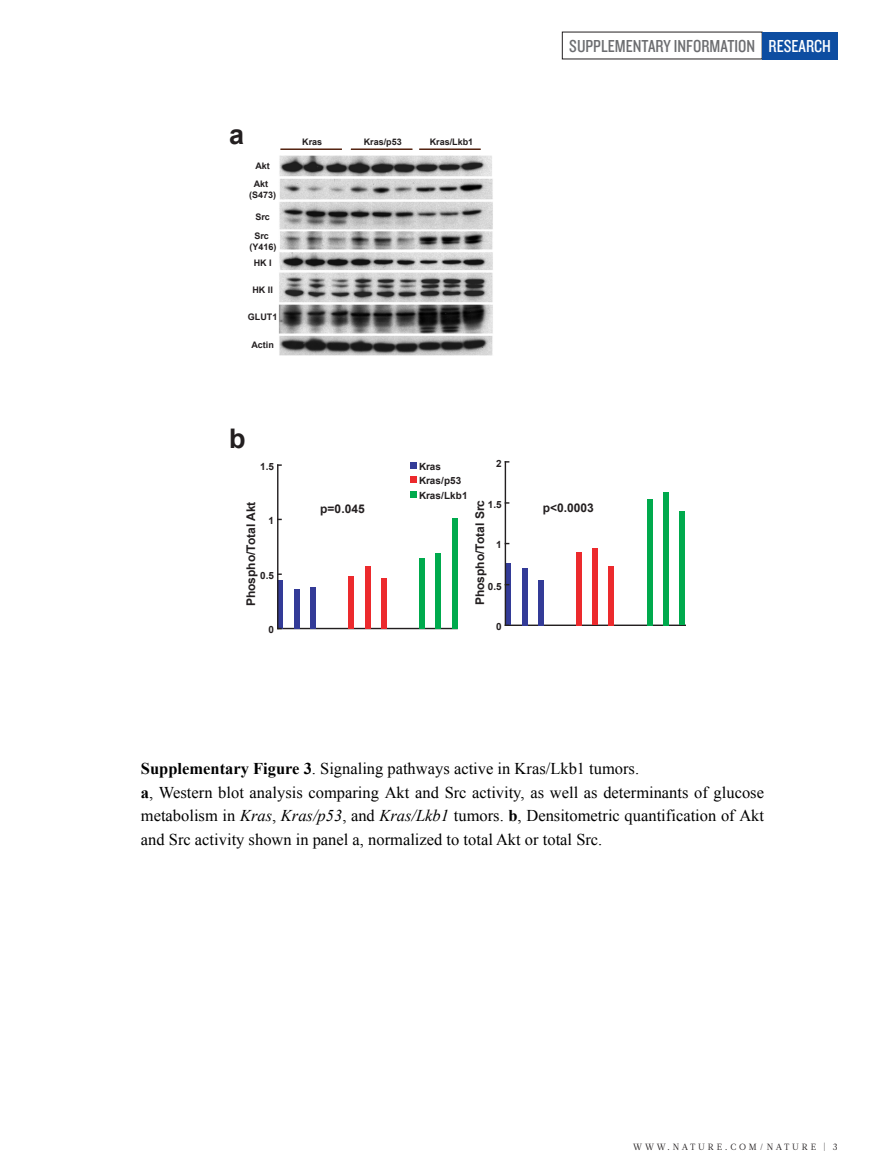
<style>
.page{position:relative;width:893px;height:1174px;background:#fff}
.page>*{position:absolute;margin:0;border:0;box-sizing:border-box;transform-origin:0 0}
.t1{font:700 27px "Arial";color:#231f20}
.t2{font:18px "Knockout 29 Junior Ltweight";color:#6c6d70}
.t3{font:18px "Knockout 29 Junior Ltweight";color:#fff}
.t4{font:16.5px/23.4px "Times New Roman";color:#000}
.t5{font:700 12px "Arial";color:#231f20}
.t6{font:700 9.9px/14.1px "Arial";letter-spacing:.01em;color:#231f20}
.t7{font:700 9px/10.5px "Arial";color:#231f20;text-align:center}
.t8{font:9px "Glosa Math";letter-spacing:.315em;color:#231f20}
.s1{font-weight:700}
.s2{font-style:italic}
</style>
<div class="page">
<div style="left:762px;top:32px;width:76px;height:27px;background:#0d4da1"></div>
<img style="left:279px;top:156px;width:214px;height:199px">
<hr style="left:280px;top:148px;width:62px;height:2px;background:#542411">
<hr style="left:351px;top:148px;width:61px;height:2px;background:#542411">
<hr style="left:419px;top:148px;width:62px;height:2px;background:#542411">
<hr style="left:278px;top:628px;width:180px;height:1px;background:#231f20">
<div style="left:278px;top:580px;width:5px;height:48px;background:#333b97"></div>
<div style="left:294px;top:589px;width:5px;height:39px;background:#333b97"></div>
<div style="left:310px;top:587px;width:6px;height:41px;background:#333b97"></div>
<div style="left:349px;top:576px;width:5px;height:52px;background:#ec2a2d"></div>
<div style="left:365px;top:566px;width:5px;height:62px;background:#ec2a2d"></div>
<div style="left:381px;top:578px;width:5px;height:50px;background:#ec2a2d"></div>
<div style="left:419px;top:557px;width:6px;height:71px;background:#00aa4d"></div>
<div style="left:436px;top:553px;width:5px;height:75px;background:#00aa4d"></div>
<div style="left:452px;top:518px;width:5px;height:110px;background:#00aa4d"></div>
<hr style="left:277px;top:465px;width:1px;height:163px;background:#231f20">
<hr style="left:505px;top:624px;width:180px;height:2px;background:#231f20">
<svg style="left:506px;top:563px;width:5px;height:62px"></svg>
<div style="left:522px;top:568px;width:5px;height:57px;background:#333b97"></div>
<div style="left:538px;top:580px;width:5px;height:45px;background:#333b97"></div>
<div style="left:576px;top:552px;width:5px;height:73px;background:#ec2a2d"></div>
<div style="left:592px;top:548px;width:6px;height:77px;background:#ec2a2d"></div>
<div style="left:609px;top:566px;width:5px;height:59px;background:#ec2a2d"></div>
<div style="left:647px;top:499px;width:5px;height:126px;background:#00aa4d"></div>
<div style="left:663px;top:492px;width:5px;height:133px;background:#00aa4d"></div>
<div style="left:680px;top:511px;width:5px;height:114px;background:#00aa4d"></div>
<hr style="left:505px;top:462px;width:1px;height:163px;background:#231f20">
<div style="left:410px;top:462px;width:7px;height:7px;background:#333b97"></div>
<div style="left:410px;top:476px;width:7px;height:7px;background:#ec2a2d"></div>
<div style="left:410px;top:491px;width:7px;height:6px;background:#00aa4d"></div>
<p class="t1" style="left:229px;top:116px;width:17px">a</p>
<p class="t7" style="left:302px;top:137px;width:22px">Kras</p>
<p class="t7" style="left:364px;top:137px;width:40px">Kras/p53</p>
<p class="t7" style="left:430px;top:137px;width:45px">Kras/Lkb1</p>
<p class="t7" style="left:255px;top:161px;width:16px">Akt</p>
<p class="t7" style="left:249px;top:179px;width:29px">Akt (S473)</p>
<p class="t7" style="left:254px;top:207px;width:17px;line-height:19.5px;text-align:left">Src<br>Src</p>
<p class="t7" style="left:249px;top:239px;width:29px;line-height:16.2px">(Y416)<br>HK I</p>
<p class="t7" style="left:252px;top:284px;width:22px">HK II</p>
<p class="t7" style="left:248px;top:311px;width:31px">GLUT1</p>
<p class="t7" style="left:251px;top:340px;width:24px">Actin</p>
<p class="t1" style="left:229px;top:420px;width:18px">b</p>
<p class="t6" style="left:260px;top:460px;width:16px">1.5</p>
<p class="t5" style="left:243px;top:606px;width:106px;rotate:-90deg">Phospho/Total Akt</p>
<p class="t6" style="left:269px;top:514px;width:7px">1</p>
<p class="t6" style="left:260px;top:569px;width:16px">0.5</p>
<p class="t6" style="left:269px;top:623px;width:7px">0</p>
<p class="t5" style="left:320px;top:501px;width:46px">p=0.045</p>
<p class="t6" style="left:419px;top:460px;width:50px">Kras<br>Kras/p53<br>Kras/Lkb1</p>
<p class="t6" style="left:496px;top:456px;width:7px">2</p>
<p class="t5" style="left:472px;top:605px;width:107px;rotate:-90deg">Phospho/Total Src</p>
<p class="t6" style="left:488px;top:497px;width:16px">1.5</p>
<p class="t6" style="left:496px;top:538px;width:7px">1</p>
<p class="t6" style="left:488px;top:579px;width:16px">0.5</p>
<p class="t6" style="left:496px;top:620px;width:7px">0</p>
<p class="t2" style="left:569px;top:34px;width:187px">SUPPLEMENTARY INFORMATION</p>
<p class="t3" style="left:769px;top:34px;width:64px">RESEARCH</p>
<p class="t5" style="left:543px;top:500px;width:53px">p&lt;0.0003</p>
<p class="t4" style="left:141px;top:757px;width:625px"><span class="s1">Supplementary Figure 3</span>. Signaling pathways active in Kras/Lkb1 tumors.<br><span class="s1">a</span>, Western blot analysis comparing Akt and Src activity, as well as determinants of glucose metabolism in <span class="s2">Kras</span>, <span class="s2">Kras/p53</span>, and <span class="s2">Kras/Lkb1</span> tumors. <span class="s1">b</span>, Densitometric quantification of Akt and Src activity shown in panel a, normalized to total Akt or total Src.</p>
<p class="t8" style="left:633px;top:1141px;width:206px">WWW.NATURE.COM/NATURE | 3</p>
</div>
